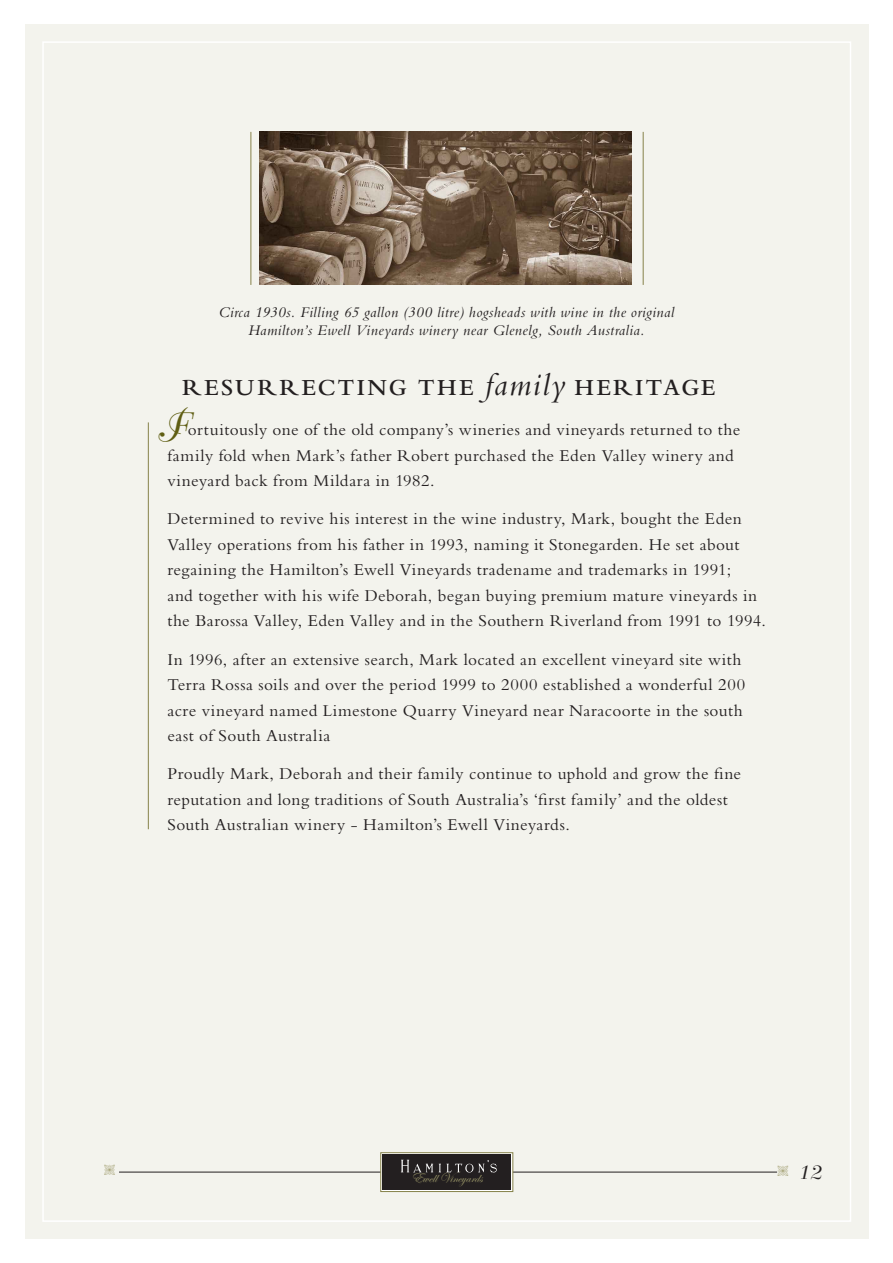
<style>
.page{position:relative;width:893px;height:1263px;background:#fff}
.page>*{position:absolute;margin:0;border:0;box-sizing:border-box;transform-origin:0 0}
.t1{font:40.5px "Bellevue";color:#5f5e13}
.t2{font:600 24px "Bembo";letter-spacing:.105em;color:#231f20}
.t3{font:21px "Bellevue";color:#231f20}
.t4{font:17.25px/25.5px "Bembo";letter-spacing:.025em;color:#231f20}
.t5{font:italic 15.3px/18.5px "Bembo";letter-spacing:.025em;color:#231f20;text-align:center}
.t6{font:14.1px "Edwardian Script ITC";color:#9b9768}
.s1{font-weight:400;font-style:italic;font-size:33px}
</style>
<div class="page">
<div style="left:26px;top:24px;width:842px;height:1215px;background:#f3f3ed"></div>
<hr style="left:148px;top:422px;width:1px;height:407px;background:#86824a">
<img style="left:259px;top:132px;width:372px;height:153px">
<hr style="left:643px;top:132px;width:1px;height:153px;background:#86824a">
<hr style="left:250px;top:132px;width:1px;height:153px;background:#86824a">
<hr style="left:119px;top:1172px;width:658px;height:1px;background:#231f20">
<svg style="left:380px;top:1152px;width:133px;height:40px"></svg>
<div style="left:382px;top:1154px;width:129px;height:36px;background:#231f20"></div>
<img style="left:393px;top:1152px;width:110px;height:21px">
<p class="t5" style="left:218px;top:303px;width:458px">Circa 1930s. Filling 65 gallon (300 litre) hogsheads with wine in the original<br>Hamilton’s Ewell Vineyards winery near Glenelg, South Australia.</p>
<p class="t2" style="left:182px;top:374px;width:534px">RESURRECTING THE <span class="s1">family</span> HERITAGE</p>
<p class="t1" style="left:155px;top:405px;width:31px">F</p>
<p class="t4" style="left:167px;top:417px;width:574px;text-indent:21px">ortuitously one of the old company’s wineries and vineyards returned to the family fold when Mark’s father Robert purchased the Eden Valley winery and vineyard back from Mildara in 1982.</p>
<p class="t4" style="left:167px;top:506px;width:600px">Determined to revive his interest in the wine industry, Mark, bought the Eden Valley operations from his father in 1993, naming it Stonegarden. He set about regaining the Hamilton’s Ewell Vineyards tradename and trademarks in 1991;<br>and together with his wife Deborah, began buying premium mature vineyards in the Barossa Valley, Eden Valley and in the Southern Riverland from 1991 to 1994.</p>
<p class="t4" style="left:167px;top:646px;width:579px">In 1996, after an extensive search, Mark located an excellent vineyard site with Terra Rossa soils and over the period 1999 to 2000 established a wonderful 200 acre vineyard named Limestone Quarry Vineyard near Naracoorte in the south east of South Australia</p>
<p class="t4" style="left:167px;top:761px;width:575px">Proudly Mark, Deborah and their family continue to uphold and grow the fine reputation and long traditions of South Australia’s ‘first family’ and the oldest<br>South Australian winery - Hamilton’s Ewell Vineyards.</p>
<p class="t6" style="left:411px;top:1169px;width:73px">Ewell Vineyards</p>
<p class="t3" style="left:797px;top:1160px;width:24px">12</p>
</div>
